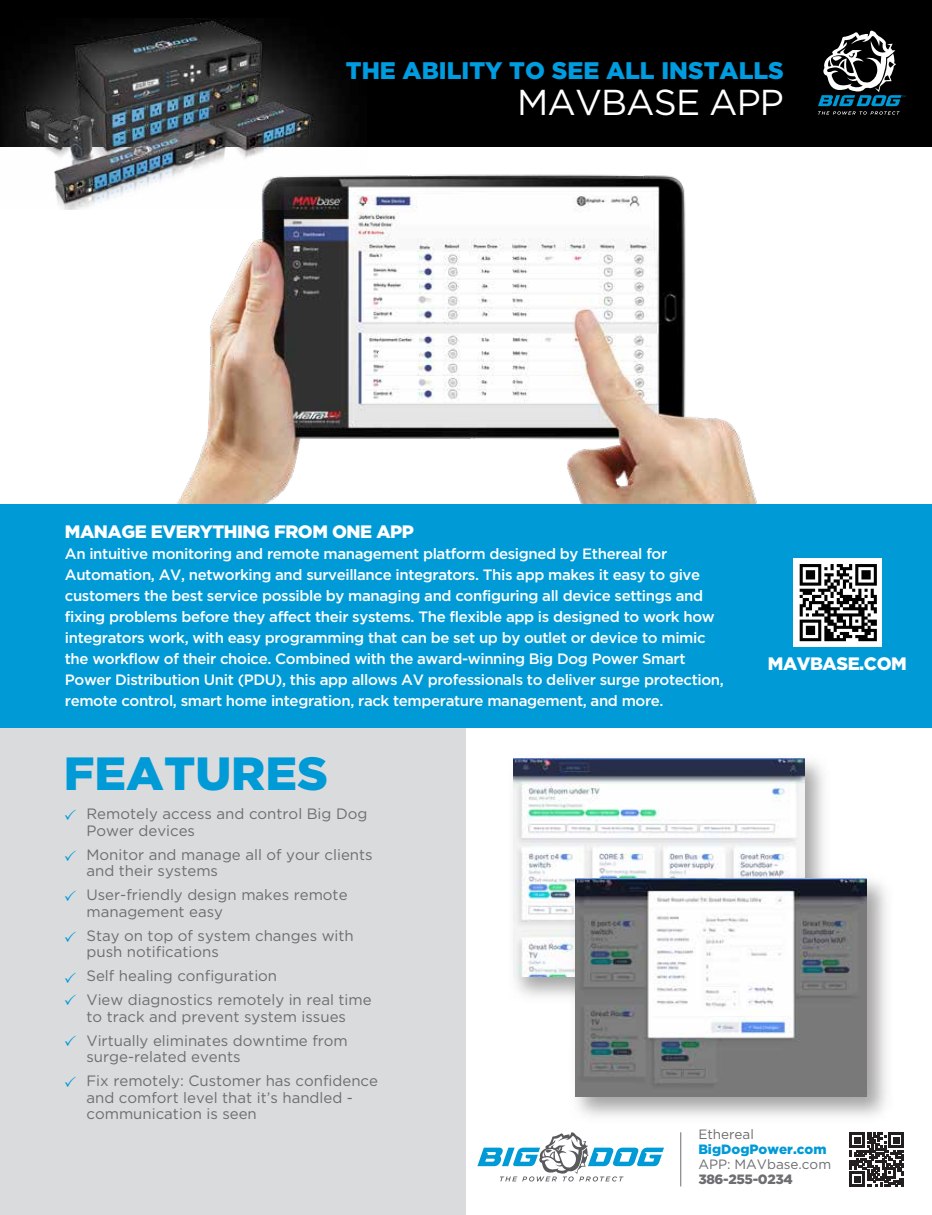
<style>
.page{position:relative;width:932px;height:1215px;background:#fff}
.page>*{position:absolute;margin:0;border:0;box-sizing:border-box;transform-origin:0 0}
.t1{font:900 46.5px "Gotham";color:#009ad7}
.t2{font:36px "Gotham";letter-spacing:-.025em;color:#fff}
.t3{font:900 24px "Gotham";color:#009ce0}
.t4{font:900 18px "Gotham";letter-spacing:-.025em;color:#fff}
.t5{font:500 15px/21px "Gotham";letter-spacing:-.025em;color:#fff}
.t6{font:15px/16.5px "Gotham";color:#6d6e71}
.t7{font:13.5px "Gotham";color:#6d6e71}
.t8{font:900 13.5px "Gotham";color:#009ad7}
.t9{font:900 13.5px "Gotham";letter-spacing:-.025em;color:#6d6e71}
</style>
<div class="page">
<div style="left:0;top:707px;width:466px;height:508px;background:#dadbdc"></div>
<img style="left:176px;top:174px;width:581px;height:330px">
<div style="left:0;top:504px;width:932px;height:223px;background:#009ad7"></div>
<div style="left:793px;top:558px;width:88px;height:88px;background:#fff"></div>
<svg style="left:799px;top:564px;width:78px;height:78px"></svg>
<svg style="left:799px;top:564px;width:77px;height:77px"></svg>
<svg style="left:477px;top:1132px;width:187px;height:49px"></svg>
<hr style="left:680px;top:1132px;width:1px;height:54px;background:#6d6e71">
<svg style="left:849px;top:1133px;width:54px;height:54px"></svg>
<div style="left:0;top:0;width:932px;height:147px;background:#000"></div>
<img style="left:4px;top:18px;width:399px;height:191px">
<svg style="left:818px;top:30px;width:87px;height:85px"></svg>
<img style="left:513px;top:758px;width:310px;height:238px">
<img style="left:513px;top:759px;width:291px;height:218px">
<img style="left:563px;top:866px;width:324px;height:251px">
<img style="left:575px;top:878px;width:291px;height:219px">
<h3 class="t3" style="left:346px;top:57px;width:439px">THE ABILITY TO SEE ALL INSTALLS</h3>
<h2 class="t2" style="left:517px;top:83px;width:268px">MAVBASE APP</h2>
<p class="t4" style="left:65px;top:521px;width:351px">MANAGE EVERYTHING FROM ONE APP</p>
<p class="t5" style="left:65px;top:542px;width:660px">An intuitive monitoring and remote management platform designed by Ethereal for Automation, AV, networking and surveillance integrators. This app makes it easy to give customers the best service possible by managing and configuring all device settings and fixing problems before they affect their systems. The flexible app is designed to work how integrators work, with easy programming that can be set up by outlet or device to mimic the workflow of their choice. Combined with the award-winning Big Dog Power Smart Power Distribution Unit (PDU), this app allows AV professionals to deliver surge protection, remote control, smart home integration, rack temperature management, and more.</p>
<h1 class="t1" style="left:64px;top:747px;width:265px">FEATURES</h1>
<p class="t6" style="left:86px;top:806px;width:282px">Remotely access and control Big Dog<br>Power devices</p>
<p class="t6" style="left:86px;top:846px;width:288px">Monitor and manage all of your clients and their systems</p>
<p class="t6" style="left:86px;top:887px;width:262px">User-friendly design makes remote management easy</p>
<p class="t6" style="left:86px;top:927px;width:269px">Stay on top of system changes with push notifications</p>
<p class="t6" style="left:86px;top:964px;width:287px;line-height:24px">Self healing configuration<br>View diagnostics remotely in real time</p>
<p class="t6" style="left:86px;top:1004px;width:263px;line-height:24px">to track and prevent system issues<br>Virtually eliminates downtime from</p>
<p class="t6" style="left:86px;top:1045px;width:293px;line-height:24px">surge-related events<br>Fix remotely: Customer has confidence</p>
<p class="t6" style="left:86px;top:1089px;width:268px">and comfort level that it’s handled - communication is seen</p>
<p class="t4" style="left:767px;top:653px;width:140px">MAVBASE.COM</p>
<p class="t7" style="left:698px;top:1127px;width:57px">Ethereal</p>
<p class="t8" style="left:698px;top:1142px;width:130px">BigDogPower.com</p>
<p class="t7" style="left:698px;top:1157px;width:134px">APP: MAVbase.com</p>
<p class="t9" style="left:698px;top:1172px;width:96px">386-255-0234</p>
</div>
